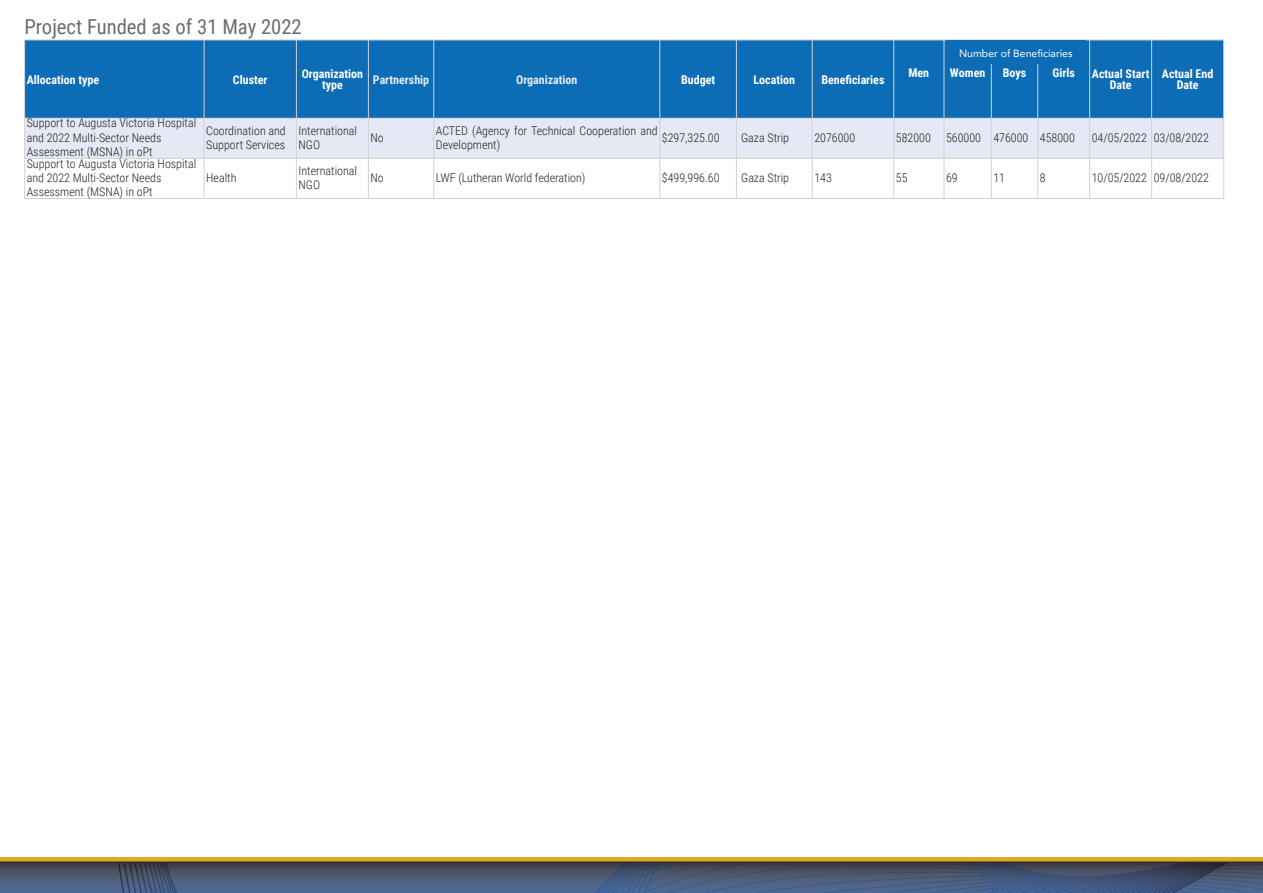
<style>
.page{position:relative;width:1263px;height:893px;background:#fff}
.page>*{position:absolute;margin:0;border:0;box-sizing:border-box;transform-origin:0 0}
.t1{font:20.7px "Roboto Condensed";color:#6c6d70}
.t2{font:300 12px/14.4px "Roboto Condensed";color:#231f20}
.t3{font:700 12px/11.4px "Roboto Condensed";color:#fff;text-align:center}
.t4{font:700 12px "Roboto Condensed";color:#e4e9f5}
.t5{font:10.5px "Avenir";color:#fff}
</style>
<div class="page">
<svg style="left:0;top:861px;width:1263px;height:32px;background:#564f40"></svg>
<hr style="left:0;top:857px;width:1263px;height:4px;background:#e3a824">
<svg style="left:29px;top:863px;width:1234px;height:30px;background:#475570"></svg>
<div style="left:25px;top:41px;width:1198px;height:77px;background:#0d6cb6"></div>
<div style="left:25px;top:119px;width:1198px;height:39px;background:#e4e9f5"></div>
<hr style="left:24px;top:40px;width:180px;height:1px;background:#d1d2d4">
<hr style="left:24px;top:40px;width:1px;height:78px;background:#d1d2d4">
<hr style="left:204px;top:40px;width:92px;height:1px;background:#d1d2d4">
<hr style="left:204px;top:40px;width:1px;height:78px;background:#d1d2d4">
<hr style="left:296px;top:40px;width:72px;height:1px;background:#d1d2d4">
<hr style="left:296px;top:40px;width:1px;height:78px;background:#d1d2d4">
<hr style="left:368px;top:40px;width:66px;height:1px;background:#d1d2d4">
<hr style="left:368px;top:40px;width:1px;height:78px;background:#d1d2d4">
<hr style="left:434px;top:40px;width:226px;height:1px;background:#d1d2d4">
<hr style="left:433px;top:40px;width:1px;height:78px;background:#d1d2d4">
<hr style="left:660px;top:40px;width:76px;height:1px;background:#d1d2d4">
<hr style="left:660px;top:40px;width:1px;height:78px;background:#d1d2d4">
<hr style="left:736px;top:40px;width:76px;height:1px;background:#d1d2d4">
<hr style="left:736px;top:40px;width:1px;height:78px;background:#d1d2d4">
<hr style="left:812px;top:40px;width:82px;height:1px;background:#d1d2d4">
<hr style="left:812px;top:40px;width:1px;height:78px;background:#d1d2d4">
<hr style="left:894px;top:40px;width:50px;height:1px;background:#d1d2d4">
<hr style="left:893px;top:40px;width:1px;height:78px;background:#d1d2d4">
<hr style="left:944px;top:40px;width:47px;height:1px;background:#d1d2d4">
<hr style="left:944px;top:40px;width:1px;height:78px;background:#d1d2d4">
<hr style="left:991px;top:40px;width:1px;height:78px;background:#d1d2d4">
<hr style="left:1038px;top:40px;width:52px;height:1px;background:#d1d2d4">
<hr style="left:1037px;top:40px;width:1px;height:78px;background:#d1d2d4">
<hr style="left:1090px;top:40px;width:61px;height:1px;background:#d1d2d4">
<hr style="left:1089px;top:40px;width:1px;height:78px;background:#d1d2d4">
<hr style="left:1151px;top:40px;width:73px;height:1px;background:#d1d2d4">
<hr style="left:1151px;top:40px;width:1px;height:78px;background:#d1d2d4">
<hr style="left:1223px;top:40px;width:1px;height:78px;background:#d1d2d4">
<hr style="left:24px;top:118px;width:180px;height:1px;background:#d1d2d4">
<hr style="left:24px;top:118px;width:1px;height:40px;background:#d1d2d4">
<hr style="left:204px;top:118px;width:92px;height:1px;background:#d1d2d4">
<hr style="left:204px;top:118px;width:1px;height:40px;background:#d1d2d4">
<hr style="left:296px;top:118px;width:72px;height:1px;background:#d1d2d4">
<hr style="left:296px;top:118px;width:1px;height:40px;background:#d1d2d4">
<hr style="left:368px;top:118px;width:66px;height:1px;background:#d1d2d4">
<hr style="left:368px;top:118px;width:1px;height:40px;background:#d1d2d4">
<hr style="left:434px;top:118px;width:226px;height:1px;background:#d1d2d4">
<hr style="left:433px;top:118px;width:1px;height:40px;background:#d1d2d4">
<hr style="left:660px;top:118px;width:76px;height:1px;background:#d1d2d4">
<hr style="left:660px;top:118px;width:1px;height:40px;background:#d1d2d4">
<hr style="left:736px;top:118px;width:76px;height:1px;background:#d1d2d4">
<hr style="left:736px;top:118px;width:1px;height:40px;background:#d1d2d4">
<hr style="left:812px;top:118px;width:82px;height:1px;background:#d1d2d4">
<hr style="left:812px;top:118px;width:1px;height:40px;background:#d1d2d4">
<hr style="left:894px;top:118px;width:50px;height:1px;background:#d1d2d4">
<hr style="left:893px;top:118px;width:1px;height:40px;background:#d1d2d4">
<hr style="left:944px;top:118px;width:47px;height:1px;background:#d1d2d4">
<hr style="left:944px;top:118px;width:1px;height:40px;background:#d1d2d4">
<hr style="left:991px;top:118px;width:47px;height:1px;background:#d1d2d4">
<hr style="left:991px;top:118px;width:1px;height:40px;background:#d1d2d4">
<hr style="left:1038px;top:118px;width:52px;height:1px;background:#d1d2d4">
<hr style="left:1037px;top:118px;width:1px;height:40px;background:#d1d2d4">
<hr style="left:1090px;top:118px;width:61px;height:1px;background:#d1d2d4">
<hr style="left:1089px;top:118px;width:1px;height:40px;background:#d1d2d4">
<hr style="left:1151px;top:118px;width:73px;height:1px;background:#d1d2d4">
<hr style="left:1151px;top:118px;width:1px;height:40px;background:#d1d2d4">
<hr style="left:1223px;top:118px;width:1px;height:40px;background:#d1d2d4">
<hr style="left:24px;top:158px;width:180px;height:1px;background:#d1d2d4">
<hr style="left:24px;top:159px;width:1px;height:39px;background:#d1d2d4">
<hr style="left:204px;top:158px;width:92px;height:1px;background:#d1d2d4">
<hr style="left:204px;top:159px;width:1px;height:39px;background:#d1d2d4">
<hr style="left:296px;top:158px;width:72px;height:1px;background:#d1d2d4">
<hr style="left:296px;top:159px;width:1px;height:39px;background:#d1d2d4">
<hr style="left:368px;top:158px;width:66px;height:1px;background:#d1d2d4">
<hr style="left:368px;top:159px;width:1px;height:39px;background:#d1d2d4">
<hr style="left:434px;top:158px;width:226px;height:1px;background:#d1d2d4">
<hr style="left:433px;top:159px;width:1px;height:39px;background:#d1d2d4">
<hr style="left:660px;top:158px;width:76px;height:1px;background:#d1d2d4">
<hr style="left:660px;top:159px;width:1px;height:39px;background:#d1d2d4">
<hr style="left:736px;top:158px;width:76px;height:1px;background:#d1d2d4">
<hr style="left:736px;top:159px;width:1px;height:39px;background:#d1d2d4">
<hr style="left:812px;top:158px;width:82px;height:1px;background:#d1d2d4">
<hr style="left:812px;top:159px;width:1px;height:39px;background:#d1d2d4">
<hr style="left:894px;top:158px;width:50px;height:1px;background:#d1d2d4">
<hr style="left:893px;top:159px;width:1px;height:39px;background:#d1d2d4">
<hr style="left:944px;top:158px;width:47px;height:1px;background:#d1d2d4">
<hr style="left:944px;top:159px;width:1px;height:39px;background:#d1d2d4">
<hr style="left:991px;top:158px;width:47px;height:1px;background:#d1d2d4">
<hr style="left:991px;top:159px;width:1px;height:39px;background:#d1d2d4">
<hr style="left:1038px;top:158px;width:52px;height:1px;background:#d1d2d4">
<hr style="left:1037px;top:159px;width:1px;height:39px;background:#d1d2d4">
<hr style="left:1090px;top:158px;width:61px;height:1px;background:#d1d2d4">
<hr style="left:1089px;top:159px;width:1px;height:39px;background:#d1d2d4">
<hr style="left:1151px;top:158px;width:73px;height:1px;background:#d1d2d4">
<hr style="left:1151px;top:159px;width:1px;height:39px;background:#d1d2d4">
<hr style="left:1223px;top:159px;width:1px;height:39px;background:#d1d2d4">
<hr style="left:24px;top:198px;width:180px;height:1px;background:#d1d2d4">
<hr style="left:204px;top:198px;width:92px;height:1px;background:#d1d2d4">
<hr style="left:296px;top:198px;width:72px;height:1px;background:#d1d2d4">
<hr style="left:368px;top:198px;width:66px;height:1px;background:#d1d2d4">
<hr style="left:434px;top:198px;width:226px;height:1px;background:#d1d2d4">
<hr style="left:660px;top:198px;width:76px;height:1px;background:#d1d2d4">
<hr style="left:736px;top:198px;width:76px;height:1px;background:#d1d2d4">
<hr style="left:812px;top:198px;width:82px;height:1px;background:#d1d2d4">
<hr style="left:894px;top:198px;width:50px;height:1px;background:#d1d2d4">
<hr style="left:944px;top:198px;width:47px;height:1px;background:#d1d2d4">
<hr style="left:991px;top:198px;width:47px;height:1px;background:#d1d2d4">
<hr style="left:1038px;top:198px;width:52px;height:1px;background:#d1d2d4">
<hr style="left:1090px;top:198px;width:61px;height:1px;background:#d1d2d4">
<hr style="left:1151px;top:198px;width:73px;height:1px;background:#d1d2d4">
<div style="left:946px;top:40px;width:139px;height:24px;background:#0d6cb6"></div>
<h1 class="t1" style="left:24px;top:12px;width:279px">Project Funded as of 31 May 2022</h1>
<p class="t3" style="left:27px;top:73px;width:74px">Allocation type</p>
<p class="t3" style="left:233px;top:73px;width:36px">Cluster</p>
<p class="t3" style="left:302px;top:68px;width:63px">Organization type</p>
<p class="t4" style="left:373px;top:71px;width:58px">Partnership</p>
<p class="t4" style="left:516px;top:71px;width:63px">Organization</p>
<p class="t3" style="left:681px;top:73px;width:36px">Budget</p>
<p class="t3" style="left:753px;top:73px;width:43px">Location</p>
<p class="t3" style="left:821px;top:73px;width:65px">Beneficiaries</p>
<p class="t5" style="left:959px;top:45px;width:115px">Number of Beneficiaries</p>
<p class="t3" style="left:908px;top:67px;width:22px">Men</p>
<p class="t3" style="left:950px;top:67px;width:37px">Women</p>
<p class="t3" style="left:1003px;top:67px;width:25px">Boys</p>
<p class="t3" style="left:1052px;top:67px;width:24px">Girls</p>
<p class="t3" style="left:1092px;top:68px;width:59px">Actual Start<br>Date</p>
<p class="t3" style="left:1162px;top:68px;width:53px">Actual End<br>Date</p>
<p class="t2" style="left:27px;top:116px;width:171px">Support to Augusta Victoria Hospital and 2022 Multi-Sector Needs<br>Assessment (MSNA) in oPt</p>
<p class="t2" style="left:206px;top:123px;width:81px">Coordination and<br>Support Services</p>
<p class="t2" style="left:298px;top:123px;width:60px">International<br>NGO</p>
<p class="t2" style="left:370px;top:130px;width:15px">No</p>
<p class="t2" style="left:436px;top:123px;width:223px">ACTED (Agency for Technical Cooperation and<br>Development)</p>
<p class="t2" style="left:662px;top:130px;width:59px">$297,325.00</p>
<p class="t2" style="left:741px;top:130px;width:49px">Gaza Strip</p>
<p class="t2" style="left:814px;top:130px;width:42px">2076000</p>
<p class="t2" style="left:896px;top:130px;width:36px">582000</p>
<p class="t2" style="left:946px;top:130px;width:130px">560000 476000 458000</p>
<p class="t2" style="left:1092px;top:130px;width:119px">04/05/2022 03/08/2022</p>
<p class="t2" style="left:27px;top:156px;width:171px">Support to Augusta Victoria Hospital and 2022 Multi-Sector Needs<br>Assessment (MSNA) in oPt</p>
<p class="t2" style="left:206px;top:170px;width:32px">Health</p>
<p class="t2" style="left:298px;top:163px;width:60px">International<br>NGO</p>
<p class="t2" style="left:370px;top:170px;width:15px">No</p>
<p class="t2" style="left:436px;top:170px;width:151px">LWF (Lutheran World federation)</p>
<p class="t2" style="left:662px;top:170px;width:59px">$499,996.60</p>
<p class="t2" style="left:741px;top:170px;width:49px">Gaza Strip</p>
<p class="t2" style="left:814px;top:170px;width:19px">143</p>
<p class="t2" style="left:896px;top:170px;width:13px">55</p>
<p class="t2" style="left:946px;top:170px;width:13px">69</p>
<p class="t2" style="left:993px;top:170px;width:13px">11</p>
<p class="t2" style="left:1040px;top:170px;width:7px">8</p>
<p class="t2" style="left:1092px;top:170px;width:119px">10/05/2022 09/08/2022</p>
</div>
